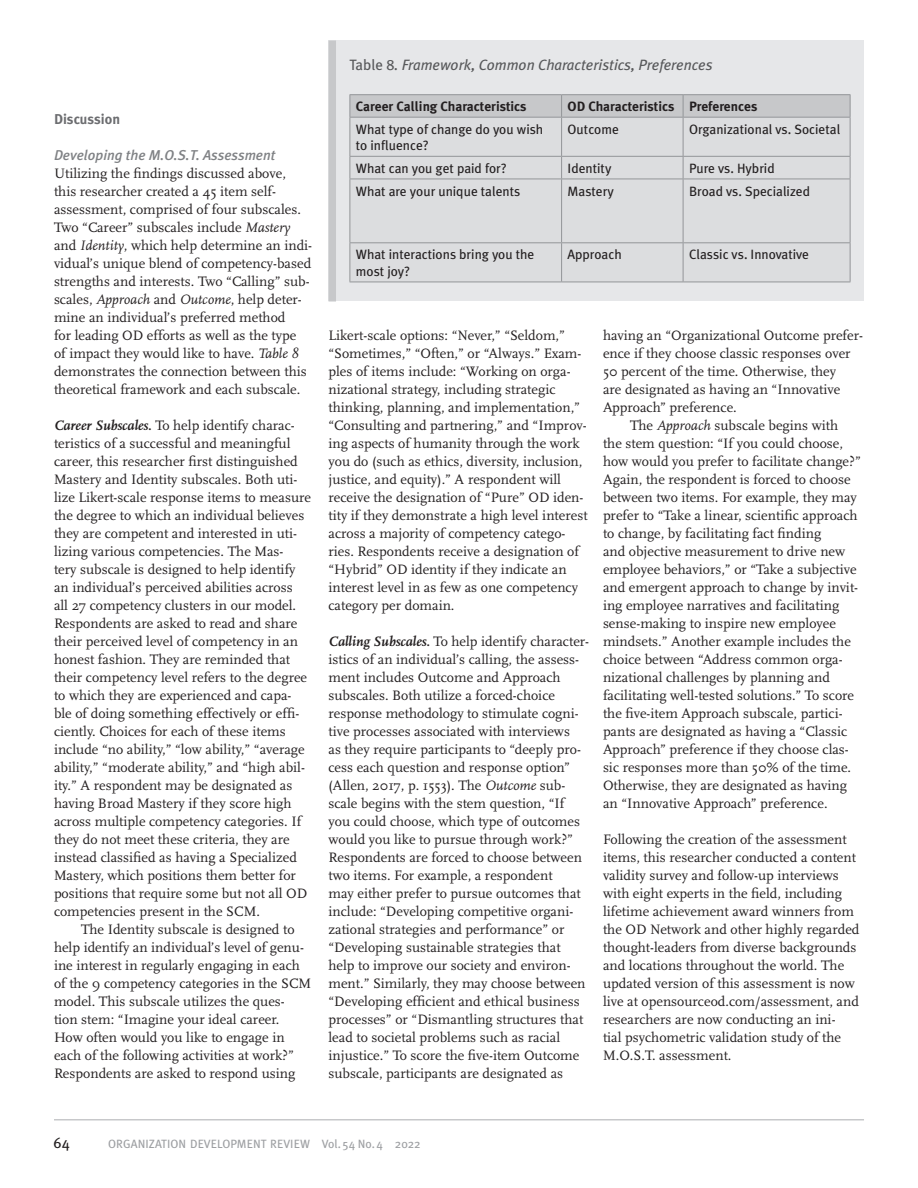
<style>
.page{position:relative;width:918px;height:1188px;background:#fff}
.page>*{position:absolute;margin:0;border:0;box-sizing:border-box;transform-origin:0 0}
.Table_title{font:italic 15px "Meta Plus";color:#57585a}
.t1{font:15px "Meta Plus";color:#231f20}
.body_text-no_indent{font:14.25px/18px "Scala";color:#231f20}
.body_text{font:14.25px/18px "Scala";color:#231f20}
.C_Heads_Italic_no_sp{font:italic 500 14.25px "Meta Plus";color:#808285}
.B_Heads{font:700 14.25px "Meta Plus";color:#6c6d70}
.Figure_text{font:13.5px/16.5px "Meta Plus";color:#231f20}
.Figure_text-2{font:700 13.5px "Meta Plus";color:#231f20}
.t2{font:12px "Meta Plus";color:#9d9fa2}
.s1{font-style:italic}
.s2{font-family:"Scala Pro";font-weight:700;font-style:italic}
.s3{font-style:normal}
.s4{font-family:"Meta Plus Book Caps";font-style:normal}
</style>
<div class="page">
<hr style="left:54px;top:1119px;width:810px;height:1px;background:#c7c8ca">
<div style="left:329px;top:40px;width:535px;height:262px;background:#e6e7e9"></div>
<div style="left:351px;top:118px;width:499px;height:164px;background:#dcdddf"></div>
<hr style="left:350px;top:94px;width:212px;height:1px;background:#939598">
<hr style="left:562px;top:94px;width:121px;height:1px;background:#939598">
<hr style="left:683px;top:94px;width:168px;height:1px;background:#939598">
<svg style="left:350px;top:95px;width:501px;height:22px;background:#c5c6c8"></svg>
<hr style="left:350px;top:117px;width:212px;height:1px;background:#939598">
<hr style="left:350px;top:118px;width:1px;height:38px;background:#939598">
<hr style="left:562px;top:117px;width:121px;height:1px;background:#939598">
<hr style="left:561px;top:118px;width:1px;height:38px;background:#939598">
<hr style="left:683px;top:117px;width:168px;height:1px;background:#939598">
<hr style="left:683px;top:118px;width:1px;height:38px;background:#939598">
<hr style="left:850px;top:118px;width:1px;height:38px;background:#939598">
<hr style="left:350px;top:156px;width:212px;height:1px;background:#939598">
<svg style="left:350px;top:157px;width:1px;height:22px"></svg>
<hr style="left:562px;top:156px;width:121px;height:1px;background:#939598">
<svg style="left:561px;top:157px;width:1px;height:22px"></svg>
<hr style="left:683px;top:156px;width:168px;height:1px;background:#939598">
<svg style="left:683px;top:157px;width:1px;height:22px"></svg>
<svg style="left:850px;top:157px;width:1px;height:22px"></svg>
<hr style="left:350px;top:179px;width:212px;height:1px;background:#939598">
<hr style="left:350px;top:179px;width:1px;height:63px;background:#939598">
<hr style="left:562px;top:179px;width:121px;height:1px;background:#939598">
<hr style="left:561px;top:179px;width:1px;height:63px;background:#939598">
<hr style="left:683px;top:179px;width:168px;height:1px;background:#939598">
<hr style="left:683px;top:179px;width:1px;height:63px;background:#939598">
<hr style="left:850px;top:179px;width:1px;height:63px;background:#939598">
<hr style="left:350px;top:242px;width:212px;height:1px;background:#939598">
<hr style="left:350px;top:243px;width:1px;height:39px;background:#939598">
<hr style="left:562px;top:242px;width:121px;height:1px;background:#939598">
<hr style="left:561px;top:243px;width:1px;height:39px;background:#939598">
<hr style="left:683px;top:242px;width:168px;height:1px;background:#939598">
<hr style="left:683px;top:243px;width:1px;height:39px;background:#939598">
<hr style="left:850px;top:243px;width:1px;height:39px;background:#939598">
<hr style="left:350px;top:282px;width:212px;height:1px;background:#939598">
<hr style="left:562px;top:282px;width:121px;height:1px;background:#939598">
<hr style="left:683px;top:282px;width:168px;height:1px;background:#939598">
<div style="left:329px;top:40px;width:7px;height:262px;background:#c7c8ca"></div>
<p class="B_Heads" style="left:54px;top:111px;width:68px">Discussion</p>
<p class="C_Heads_Italic_no_sp" style="left:54px;top:147px;width:223px">Developing the M.O.S.T. Assessment</p>
<p class="body_text-no_indent" style="left:54px;top:164px;width:260px">Utilizing the findings discussed above,<br>this researcher created a 45 item self&shy;assessment, comprised of four subscales.<br>Two “Career” subscales include <span class="s1">Mastery </span>and <span class="s1">Identity</span>, which help determine an indi&shy;vidual’s unique blend of competency-based strengths and interests. Two “Calling” sub&shy;scales, <span class="s1">Approach</span> and <span class="s1">Outcome</span>, help deter&shy;mine an individual’s preferred method<br>for leading OD efforts as well as the type<br>of impact they would like to have. <span class="s1">Table 8 </span>demonstrates the connection between this theoretical framework and each subscale.</p>
<p class="body_text-no_indent" style="left:54px;top:416px;width:259px"><span class="s2">Career Subscales.</span> To help identify charac&shy;teristics of a successful and meaningful career, this researcher first distinguished Mastery and Identity subscales. Both uti&shy;lize Likert-scale response items to measure the degree to which an individual believes they are competent and interested in uti&shy;lizing various competencies. The Mas-<br>tery subscale is designed to help identify an individual’s perceived abilities across<br>all 27 competency clusters in our model.<br>Respondents are asked to read and share their perceived level of competency in an honest fashion. They are reminded that their competency level refers to the degree to which they are experienced and capa&shy;ble of doing something effectively or effi&shy;ciently. Choices for each of these items include “no ability,” “low ability,” “average ability,” “moderate ability,” and “high abil&shy;ity.” A respondent may be designated as having Broad Mastery if they score high across multiple competency categories. If they do not meet these criteria, they are instead classified as having a Specialized Mastery, which positions them better for positions that require some but not all OD competencies present in the SCM.</p>
<p class="body_text" style="left:54px;top:920px;width:259px;text-indent:27px">The Identity subscale is designed to help identify an individual’s level of genu&shy;ine interest in regularly engaging in each of the 9 competency categories in the SCM model. This subscale utilizes the ques&shy;tion stem: “Imagine your ideal career.<br>How often would you like to engage in each of the following activities at work?” Respondents are asked to respond using</p>
<p class="Table_title" style="left:350px;top:56px;width:365px"><span class="s3">Table</span> <span class="s4">8</span>. Framework, Common Characteristics, Preferences</p>
<p class="Figure_text-2" style="left:356px;top:99px;width:172px">Career Calling Characteristics</p>
<p class="Figure_text-2" style="left:568px;top:99px;width:108px">OD Characteristics</p>
<p class="Figure_text-2" style="left:689px;top:99px;width:70px">Preferences</p>
<p class="Figure_text" style="left:356px;top:121px;width:189px">What type of change do you wish to influence?</p>
<p class="Figure_text" style="left:568px;top:121px;width:53px">Outcome</p>
<p class="Figure_text" style="left:689px;top:121px;width:153px">Organizational vs. Societal</p>
<p class="Figure_text" style="left:356px;top:160px;width:152px">What can you get paid for?</p>
<p class="Figure_text" style="left:568px;top:160px;width:45px">Identity</p>
<p class="Figure_text" style="left:689px;top:160px;width:87px">Pure vs. Hybrid</p>
<p class="Figure_text" style="left:356px;top:182px;width:166px">What are your unique talents</p>
<p class="Figure_text" style="left:568px;top:182px;width:48px">Mastery</p>
<p class="Figure_text" style="left:689px;top:182px;width:123px">Broad vs. Specialized</p>
<p class="Figure_text" style="left:356px;top:246px;width:180px">What interactions bring you the most joy?</p>
<p class="Figure_text" style="left:568px;top:246px;width:56px">Approach</p>
<p class="Figure_text" style="left:689px;top:246px;width:122px">Classic vs. Innovative</p>
<p class="body_text" style="left:328px;top:326px;width:261px">Likert-scale options: “Never,” “Seldom,” “Sometimes,” “Often,” or “Always.” Exam&shy;ples of items include: “Working on orga&shy;nizational strategy, including strategic thinking, planning, and implementation,” “Consulting and partnering,” and “Improv&shy;ing aspects of humanity through the work you do (such as ethics, diversity, inclusion, justice, and equity).” A respondent will receive the designation of “Pure” OD iden&shy;tity if they demonstrate a high level interest across a majority of competency catego&shy;ries. Respondents receive a designation of “Hybrid” OD identity if they indicate an interest level in as few as one competency category per domain.</p>
<p class="body_text-no_indent" style="left:328px;top:632px;width:262px"><span class="s2">Calling Subscales.</span> To help identify character&shy;istics of an individual’s calling, the assess&shy;ment includes Outcome and Approach subscales. Both utilize a forced-choice response methodology to stimulate cogni&shy;tive processes associated with interviews<br>as they require participants to “deeply pro&shy;cess each question and response option” (Allen, 2017, p. 1553). The <span class="s1">Outcome</span> sub&shy;scale begins with the stem question, “If you could choose, which type of outcomes would you like to pursue through work?” Respondents are forced to choose between two items. For example, a respondent<br>may either prefer to pursue outcomes that include: “Developing competitive organi&shy;zational strategies and performance” or “Developing sustainable strategies that help to improve our society and environ&shy;ment.” Similarly, they may choose between “Developing efficient and ethical business processes” or “Dismantling structures that lead to societal problems such as racial injustice.” To score the five-item Outcome subscale, participants are designated as</p>
<p class="body_text-no_indent" style="left:603px;top:326px;width:262px">having an “Organizational Outcome prefer&shy;ence if they choose classic responses over 50 percent of the time. Otherwise, they<br>are designated as having an “Innovative Approach” preference.</p>
<p class="body_text" style="left:603px;top:416px;width:259px;text-indent:27px">The <span class="s1">Approach</span> subscale begins with<br>the stem question: “If you could choose, how would you prefer to facilitate change?” Again, the respondent is forced to choose between two items. For example, they may prefer to “Take a linear, scientific approach to change, by facilitating fact finding<br>and objective measurement to drive new employee behaviors,” or “Take a subjective and emergent approach to change by invit&shy;ing employee narratives and facilitating sense-making to inspire new employee mindsets.” Another example includes the choice between “Address common orga&shy;nizational challenges by planning and facilitating well-tested solutions.” To score the five-item Approach subscale, partici&shy;pants are designated as having a “Classic Approach” preference if they choose clas&shy;sic responses more than 50% of the time.<br>Otherwise, they are designated as having an “Innovative Approach” preference.</p>
<p class="body_text-no_indent" style="left:603px;top:830px;width:258px">Following the creation of the assessment items, this researcher conducted a content validity survey and follow-up interviews with eight experts in the field, including lifetime achievement award winners from the OD Network and other highly regarded thought-leaders from diverse backgrounds and locations throughout the world. The updated version of this assessment is now live at opensourceod.com/assessment, and researchers are now conducting an ini-<br>tial psychometric validation study of the M.O.S.T. assessment.</p>
<p class="t1" style="left:54px;top:1134px;width:18px">64</p>
<p class="t2" style="left:108px;top:1136px;width:314px">ORGANIZATION DEVELOPMENT REVIEW Vol. 54 No. 4 2022</p>
</div>
